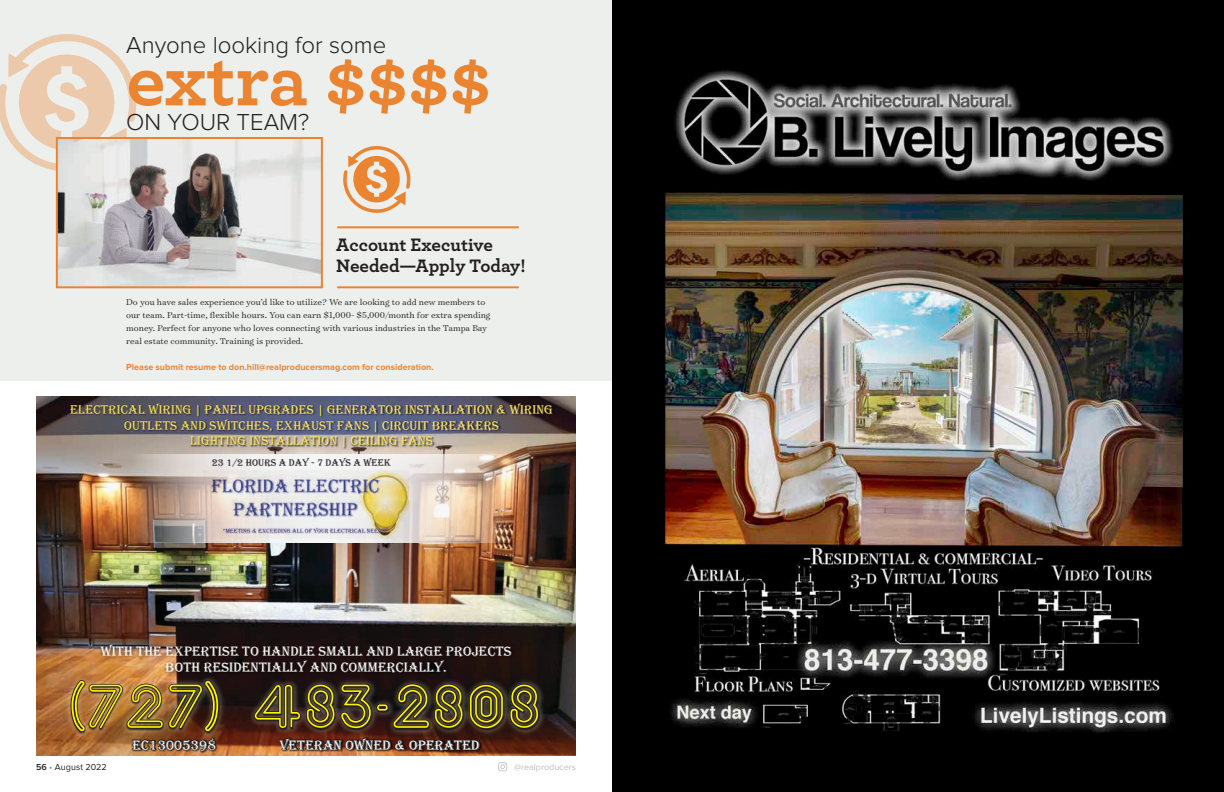
<style>
.page{position:relative;width:1224px;height:792px;background:#fff}
.page>*{position:absolute;margin:0;border:0;box-sizing:border-box;transform-origin:0 0}
.t1{font:700 78.1px "Archer Pro";letter-spacing:-.005em;color:#eb8431}
.t2{font:61.2px "Paperclip";color:#fff200}
.t3{font:300 24px "Proxima Nova";color:#231f20}
.t4{font:700 18.9px/21px "Archer Pro";color:#231f20}
.t5{font:14px/16.8px "Algerian";color:#fff;text-align:center}
.t6{font:13px/15.6px "Algerian";color:#fee769;text-align:center}
.t7{font:10px "Algerian";color:#231f20}
.t8{font:300 9.8px/13px "Surveyor Text";color:#231f20}
.t9{font:700 9px "Proxima Nova";color:#eb8431}
.t10{font:9px "Proxima Nova";color:#bcbec0}
.t11{font:9px "Proxima Nova";letter-spacing:.01em;color:#231f20}
.s1{font-weight:600}
.s2{color:#19a8e0}
</style>
<div class="page">
<svg style="left:498px;top:762px;width:9px;height:9px"></svg>
<img style="left:36px;top:396px;width:540px;height:360px">
<img style="left:130px;top:455px;width:381px;height:88px">
<img style="left:203px;top:471px;width:206px;height:67px">
<img style="left:94px;top:638px;width:425px;height:30px">
<img style="left:69px;top:402px;width:487px;height:50px">
<img style="left:63px;top:668px;width:486px;height:81px">
<img style="left:68px;top:673px;width:478px;height:72px">
<img style="left:130px;top:736px;width:353px;height:20px">
<svg style="left:70px;top:679px;width:150px;height:73px"></svg>
<svg style="left:253px;top:683px;width:287px;height:71px"></svg>
<img style="left:612px;top:0;width:612px;height:792px">
<div style="left:0;top:0;width:612px;height:380px;background:#edefed"></div>
<svg style="left:0;top:34px;width:137px;height:138px"></svg>
<svg style="left:343px;top:146px;width:68px;height:67px"></svg>
<hr style="left:337px;top:226px;width:182px;height:2px;background:#eb8431">
<img style="left:59px;top:140px;width:261px;height:145px">
<div style="left:56px;top:137px;width:267px;height:151px;border:2px solid #eb8431"></div>
<hr style="left:337px;top:286px;width:182px;height:2px;background:#eb8431">
<h3 class="t3" style="left:126px;top:34px;width:261px">Anyone looking for some</h3>
<h1 class="t1" style="left:126px;top:18px;width:366px">extra $$$$</h1>
<h3 class="t3" style="left:126px;top:111px;width:184px">ON YOUR TEAM?</h3>
<h3 class="t4" style="left:336px;top:233px;width:191px">Account Executive<br>Needed—Apply Today!</h3>
<p class="t8" style="left:126px;top:295px;width:366px">Do you have sales experience you’d like to utilize? We are looking to add new members to our team. Part-time, flexible hours. You can earn $1,000- $5,000/month for extra spending money. Perfect for anyone who loves connecting with various industries in the Tampa Bay real estate community. Training is provided.</p>
<p class="t9" style="left:126px;top:363px;width:309px">Please submit resume to don.hill@realproducersmag.com for consideration.</p>
<h3 class="t6" style="left:70px;top:402px;width:484px">ELECTRICAL WIRING | PANEL UPGRADES | GENERATOR INSTALLATION &amp; WIRING<br>OUTLETS AND SWITCHES, EXHAUST FANS | CIRCUIT BREAKERS<br>LIGHTING INSTALLATION | CEILING FANS</h3>
<p class="t7" style="left:212px;top:457px;width:180px">23 1/2 HOURS A DAY - 7 DAYS A WEEK</p>
<h3 class="t5" style="left:101px;top:643px;width:413px">WITH THE EXPERTISE TO HANDLE SMALL AND LARGE PROJECTS<br>BOTH RESIDENTIALLY AND COMMERCIALLY.</h3>
<h2 class="t2" style="left:70px;top:667px;width:474px">(727) 483-2808</h2>
<h3 class="t5" style="left:132px;top:737px;width:85px">EC13005398</h3>
<h3 class="t5" style="left:280px;top:737px;width:201px">VETERAN OWNED &amp; OPERATED</h3>
<p class="t11" style="left:36px;top:762px;width:72px"><span class="s1">56</span> <span class="s2">•</span> August 2022</p>
<p class="t10" style="left:514px;top:762px;width:63px">@realproducers</p>
</div>
